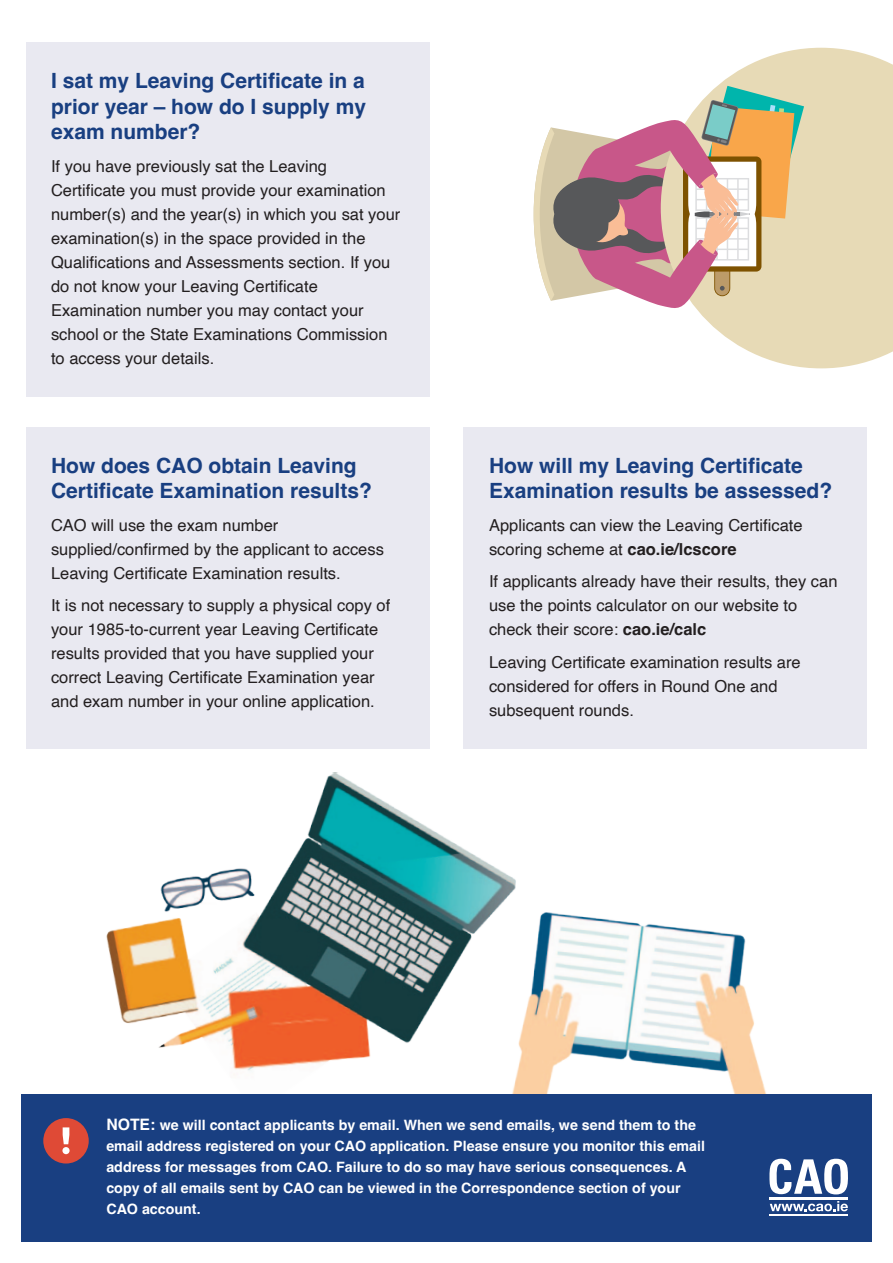
<style>
.page{position:relative;width:893px;height:1263px;background:#fff}
.page>*{position:absolute;margin:0;border:0;box-sizing:border-box;transform-origin:0 0}
.t1{font:700 21px/25.5px "Helvetica";color:#193f81}
.t2{font:16.5px/24px "Helvetica";color:#231f20}
.t3{font:700 14.25px/21px "Helvetica";color:#fff}
.s1{font-weight:700}
.s2{font-size:15.75px}
</style>
<div class="page">
<div style="left:463px;top:427px;width:404px;height:321px;background:#e9e9f1"></div>
<div style="left:26px;top:43px;width:403px;height:354px;background:#e9e9f1"></div>
<div style="left:26px;top:427px;width:403px;height:321px;background:#e9e9f1"></div>
<img style="left:106px;top:772px;width:660px;height:322px">
<svg style="left:698px;top:48px;width:195px;height:320px;background:#eadebf"></svg>
<svg style="left:534px;top:86px;width:270px;height:225px"></svg>
<div style="left:21px;top:1094px;width:851px;height:148px;background:#193f81"></div>
<svg style="left:770px;top:1201px;width:78px;height:10px"></svg>
<hr style="left:770px;top:1197px;width:78px;height:2px;background:#fff">
<hr style="left:770px;top:1215px;width:78px;height:1px;background:#fff">
<svg style="left:769px;top:1159px;width:79px;height:35px"></svg>
<div style="left:43px;top:1118px;width:46px;height:45px;background:#df4a36;border-radius:50%"></div>
<svg style="left:62px;top:1127px;width:8px;height:27px"></svg>
<p class="t1" style="left:51px;top:70px;width:317px;text-align:justify">I sat my Leaving Certificate in a prior year – how do I supply my exam number?</p>
<p class="t2" style="left:51px;top:155px;width:351px">If you have previously sat the Leaving Certificate you must provide your examination number(s) and the year(s) in which you sat your examination(s) in the space provided in the Qualifications and Assessments section. If you do not know your Leaving Certificate Examination number you may contact your school or the State Examinations Commission to access your details.</p>
<p class="t1" style="left:51px;top:454px;width:322px">How does CAO obtain Leaving<br>Certificate Examination results?</p>
<p class="t2" style="left:51px;top:514px;width:334px">CAO will use the exam number supplied/confirmed by the applicant to access<br>Leaving Certificate Examination results.</p>
<p class="t2" style="left:51px;top:595px;width:341px">It is not necessary to supply a physical copy of your 1985-to-current year Leaving Certificate results provided that you have supplied your correct Leaving Certificate Examination year and exam number in your online application.</p>
<p class="t1" style="left:489px;top:454px;width:345px">How will my Leaving Certificate<br>Examination results be assessed?</p>
<p class="t2" style="left:489px;top:514px;width:315px">Applicants can view the Leaving Certificate scoring scheme at <span class="s1">cao.ie/lcscore</span></p>
<p class="t2" style="left:489px;top:571px;width:350px">If applicants already have their results, they can use the points calculator on our website to check their score: <span class="s1">cao.ie/calc</span></p>
<p class="t2" style="left:489px;top:651px;width:313px">Leaving Certificate examination results are considered for offers in Round One and subsequent rounds.</p>
<p class="t3" style="left:106px;top:1115px;width:600px"><span class="s2">NOTE:</span> we will contact applicants by email. When we send emails, we send them to the email address registered on your CAO application. Please ensure you monitor this email address for messages from CAO. Failure to do so may have serious consequences. A copy of all emails sent by CAO can be viewed in the Correspondence section of your CAO account.</p>
</div>
